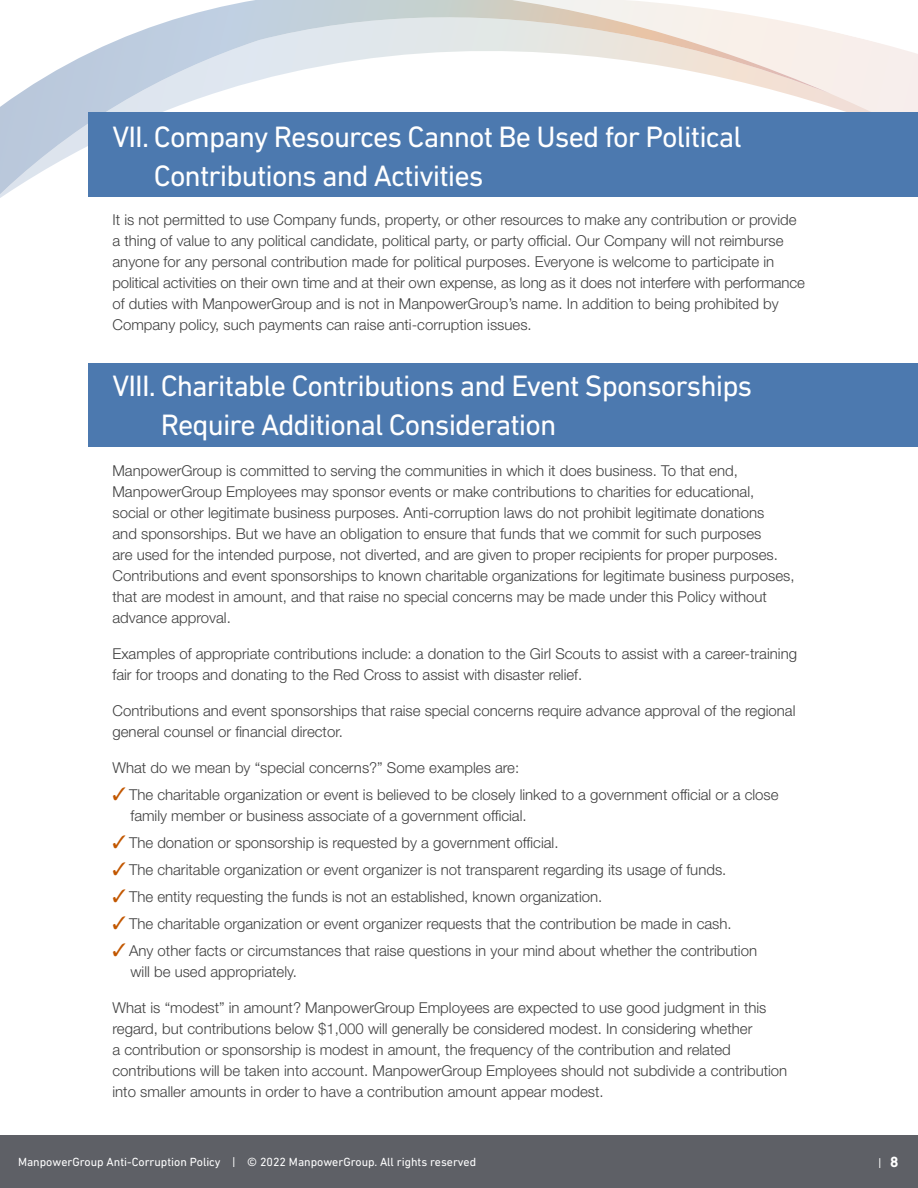
<style>
.page{position:relative;width:918px;height:1188px;background:#fff}
.page>*{position:absolute;margin:0;border:0;box-sizing:border-box;transform-origin:0 0}
.t1{font:30px/39px "DIN Next LT Pro";letter-spacing:-.03em;color:#fff}
.t2{font:300 15px/21px "Helvetica Neue LT Std";color:#404040}
.t3{font:12px "DIN Next LT Pro";color:#fff}
.s1{color:#c25700}
.s2{font-weight:700;font-size:15px}
</style>
<div class="page">
<div style="left:88px;top:363px;width:830px;height:84px;background:#4c79af"></div>
<svg style="left:0;top:0;width:918px;height:198px"></svg>
<svg style="left:498px;top:0;width:420px;height:112px"></svg>
<div style="left:88px;top:112px;width:830px;height:84px;background:#4c79af"></div>
<div style="left:0;top:1136px;width:918px;height:52px;background:#5e6066"></div>
<h1 class="t1" style="left:154px;top:117px;width:589px;text-indent:-41px">VII. Company Resources Cannot Be Used for Political<br>Contributions and Activities</h1>
<p class="t2" style="left:112px;top:209px;width:694px">It is not permitted to use Company funds, property, or other resources to make any contribution or provide a thing of value to any political candidate, political party, or party official. Our Company will not reimburse anyone for any personal contribution made for political purposes. Everyone is welcome to participate in political activities on their own time and at their own expense, as long as it does not interfere with performance of duties with ManpowerGroup and is not in ManpowerGroup’s name. In addition to being prohibited by Company policy, such payments can raise anti-corruption issues.</p>
<h1 class="t1" style="left:161px;top:366px;width:593px;text-indent:-48px">VIII. Charitable Contributions and Event Sponsorships<br>Require Additional Consideration</h1>
<p class="t2" style="left:112px;top:460px;width:684px">ManpowerGroup is committed to serving the communities in which it does business. To that end, ManpowerGroup Employees may sponsor events or make contributions to charities for educational, social or other legitimate business purposes. Anti-corruption laws do not prohibit legitimate donations<br>and sponsorships. But we have an obligation to ensure that funds that we commit for such purposes<br>are used for the intended purpose, not diverted, and are given to proper recipients for proper purposes.<br>Contributions and event sponsorships to known charitable organizations for legitimate business purposes, that are modest in amount, and that raise no special concerns may be made under this Policy without advance approval.</p>
<p class="t2" style="left:112px;top:643px;width:686px">Examples of appropriate contributions include: a donation to the Girl Scouts to assist with a career-training fair for troops and donating to the Red Cross to assist with disaster relief.</p>
<p class="t2" style="left:112px;top:700px;width:684px">Contributions and event sponsorships that raise special concerns require advance approval of the regional general counsel or financial director.</p>
<p class="t2" style="left:112px;top:757px;width:408px">What do we mean by “special concerns?” Some examples are:</p>
<p class="t2" style="left:130px;top:784px;width:650px;text-indent:-18px"><span class="s1">✓</span> The charitable organization or event is believed to be closely linked to a government official or a close family member or business associate of a government official.</p>
<p class="t2" style="left:112px;top:832px;width:448px"><span class="s1">✓</span> The donation or sponsorship is requested by a government official.</p>
<p class="t2" style="left:112px;top:859px;width:615px"><span class="s1">✓</span> The charitable organization or event organizer is not transparent regarding its usage of funds.</p>
<p class="t2" style="left:112px;top:886px;width:491px"><span class="s1">✓</span> The entity requesting the funds is not an established, known organization.</p>
<p class="t2" style="left:112px;top:913px;width:621px"><span class="s1">✓</span> The charitable organization or event organizer requests that the contribution be made in cash.</p>
<p class="t2" style="left:130px;top:940px;width:628px;text-indent:-18px"><span class="s1">✓</span> Any other facts or circumstances that raise questions in your mind about whether the contribution will be used appropriately.</p>
<p class="t2" style="left:112px;top:997px;width:676px">What is “modest” in amount? ManpowerGroup Employees are expected to use good judgment in this regard, but contributions below $1,000 will generally be considered modest. In considering whether<br>a contribution or sponsorship is modest in amount, the frequency of the contribution and related contributions will be taken into account. ManpowerGroup Employees should not subdivide a contribution into smaller amounts in order to have a contribution amount appear modest.</p>
<p class="t3" style="left:18px;top:1155px;width:460px">ManpowerGroup Anti-Corruption Policy | © 2022 ManpowerGroup. All rights reserved</p>
<p class="t3" style="left:878px;top:1156px;width:22px">| <span class="s2">8</span></p>
</div>
